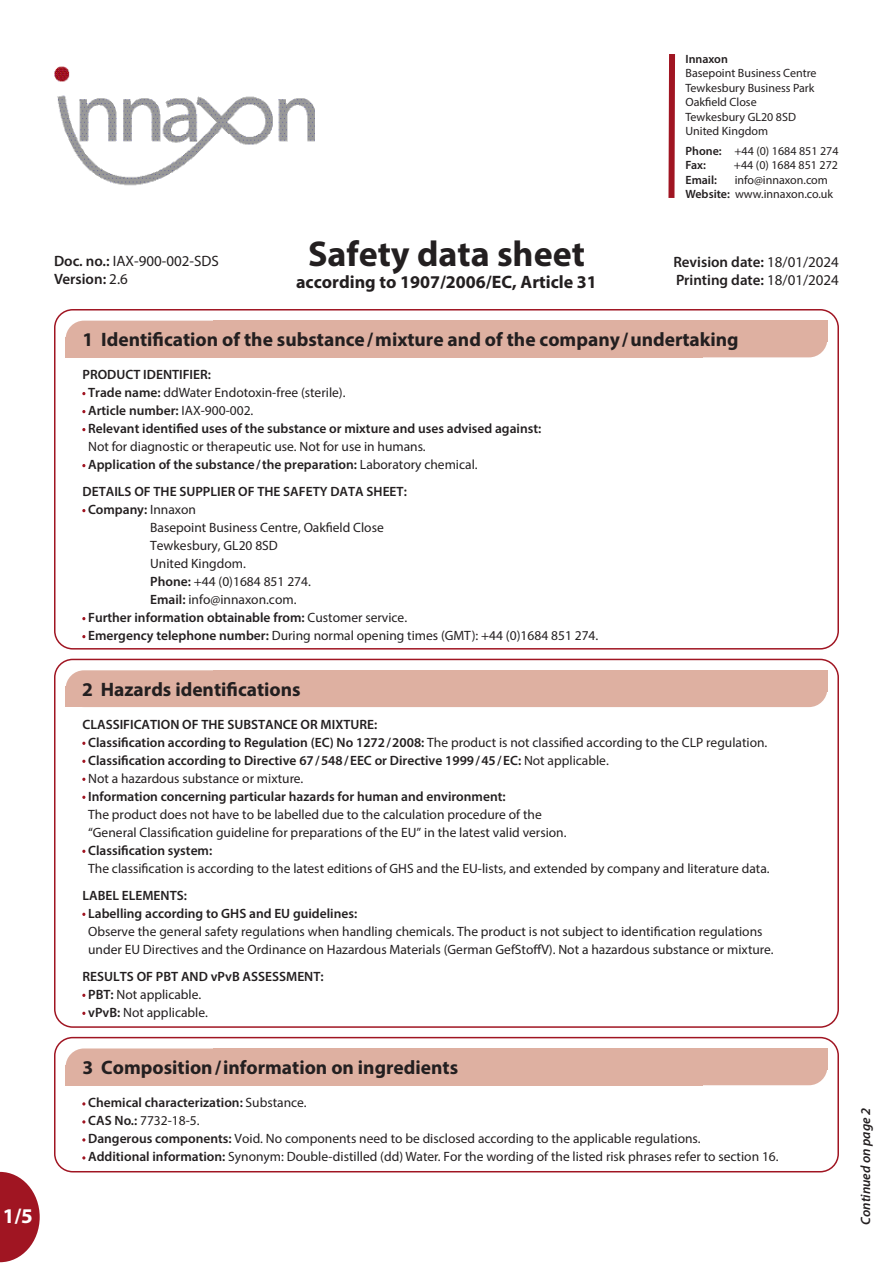
<style>
.page{position:relative;width:893px;height:1263px;background:#fff}
.page>*{position:absolute;margin:0;border:0;box-sizing:border-box;transform-origin:0 0}
.t1{font:700 36px "Myriad Pro";color:#231f20}
.t2{font:700 21px "Myriad Pro";color:#fff}
.t3{font:700 19.5px "Myriad Pro";color:#231f20}
.t4{font:700 18px "Myriad Pro";color:#231f20}
.t5{font:600 15px/18px "Myriad Pro";color:#231f20}
.t6{font:15px/18px "Myriad Pro";color:#231f20}
.t7{font:13.5px/18px "Myriad Pro";color:#231f20}
.t8{font:600 13.5px/18px "Myriad Pro";color:#231f20}
.t9{font:italic 600 13.5px "Myriad Pro";color:#231f20}
.t10{font:12px/14.4px "Myriad Pro";color:#231f20}
.t11{font:600 12px "Myriad Pro";color:#231f20}
.s1{font-weight:600}
.s2{font-weight:400}
.s3{color:#a01522}
.s4{font-weight:400;color:#a01522}
</style>
<div class="page">
<img style="left:54px;top:67px;width:261px;height:118px">
<svg style="left:668px;top:54px;width:8px;height:144px"></svg>
<div style="left:54px;top:309px;width:785px;height:340px;border:2px solid #a01522;border-radius:18px"></div>
<div style="left:66px;top:321px;width:761px;height:36px;background:#deb0a1;border-radius:18px"></div>
<div style="left:66px;top:337px;width:637px;height:20px;background:#deb0a1"></div>
<div style="left:54px;top:659px;width:785px;height:369px;border:2px solid #a01522;border-radius:18px"></div>
<div style="left:66px;top:670px;width:761px;height:37px;background:#deb0a1;border-radius:18px"></div>
<div style="left:66px;top:687px;width:637px;height:20px;background:#deb0a1"></div>
<div style="left:54px;top:1037px;width:785px;height:135px;border:2px solid #a01522;border-radius:18px"></div>
<div style="left:66px;top:1048px;width:761px;height:37px;background:#deb0a1;border-radius:18px"></div>
<div style="left:66px;top:1065px;width:637px;height:20px;background:#deb0a1"></div>
<svg style="left:0;top:1172px;width:40px;height:90px"></svg>
<p class="t2" style="left:3px;top:1202px;width:32px">1/5</p>
<p class="t11" style="left:685px;top:51px;width:44px">Innaxon</p>
<p class="t10" style="left:685px;top:66px;width:133px">Basepoint Business Centre<br>Tewkesbury Business Park<br>Oakfield Close<br>Tewkesbury GL20 8SD<br>United Kingdom</p>
<p class="t10" style="left:685px;top:143px;width:155px"><span class="s1">Phone:</span> +44 (0) 1684 851 274<br><span class="s1">Fax:</span></p>
<p class="t10" style="left:734px;top:158px;width:106px">+44 (0) 1684 851 272</p>
<p class="t10" style="left:685px;top:172px;width:149px;text-indent:49px">info@innaxon.com<br><span class="s1">Website:</span> www.innaxon.co.uk</p>
<p class="t11" style="left:685px;top:172px;width:33px">Email:</p>
<h1 class="t1" style="left:308px;top:231px;width:278px">Safety data sheet</h1>
<h3 class="t4" style="left:296px;top:270px;width:302px">according to 1907/2006/EC, Article 31</h3>
<p class="t6" style="left:54px;top:252px;width:166px"><span class="s1">Doc. no.:</span> IAX-900-002-SDS<br><span class="s1">Version:</span> 2.6</p>
<p class="t5" style="left:673px;top:252px;width:167px">Revision date: <span class="s2">18/01/2024<br></span>Printing date: <span class="s2">18/01/2024</span></p>
<p class="t3" style="left:82px;top:327px;width:658px">1 Identification of the substance/mixture and of the company/undertaking</p>
<p class="t8" style="left:82px;top:365px;width:130px">PRODUCT IDENTIFIER:</p>
<p class="t7" style="left:82px;top:383px;width:265px"><span class="s3">·</span> <span class="s1">Trade name:</span> ddWater Endotoxin-free (sterile).</p>
<p class="t8" style="left:82px;top:401px;width:172px"><span class="s4">·</span> Article number: <span class="s2">IAX-900-002.</span></p>
<p class="t8" style="left:88px;top:419px;width:455px;text-indent:-6px"><span class="s4">·</span> Relevant identified uses of the substance or mixture and uses advised against:<br><span class="s2">Not for diagnostic or therapeutic use. Not for use in humans.</span></p>
<p class="t8" style="left:82px;top:455px;width:397px"><span class="s4">·</span> Application of the substance/the preparation: <span class="s2">Laboratory chemical.</span></p>
<p class="t8" style="left:82px;top:482px;width:326px">DETAILS OF THE SUPPLIER OF THE SAFETY DATA SHEET:</p>
<p class="t7" style="left:150px;top:500px;width:235px;text-indent:-68px"><span class="s3">·</span> <span class="s1">Company:</span> Innaxon<br>Basepoint Business Centre, Oakfield Close<br>Tewkesbury, GL20 8SD<br>United Kingdom.<br><span class="s1">Phone:</span> +44 (0)1684 851 274.<br><span class="s1">Email:</span> info@innaxon.com.</p>
<p class="t8" style="left:82px;top:608px;width:326px"><span class="s4">·</span> Further information obtainable from: <span class="s2">Customer service.</span></p>
<p class="t7" style="left:82px;top:626px;width:517px"><span class="s3">·</span> <span class="s1">Emergency telephone number:</span> During normal opening times (GMT): +44 (0)1684 851 274.</p>
<p class="t3" style="left:82px;top:677px;width:220px">2 Hazards identifications</p>
<p class="t8" style="left:82px;top:715px;width:296px">CLASSIFICATION OF THE SUBSTANCE OR MIXTURE:</p>
<p class="t7" style="left:82px;top:733px;width:686px"><span class="s3">·</span> <span class="s1">Classification according to Regulation (EC) No 1272/2008:</span> The product is not classified according to the CLP regulation.</p>
<p class="t8" style="left:82px;top:751px;width:528px"><span class="s4">·</span> Classification according to Directive 67/548/EEC or Directive 1999/45/EC: <span class="s2">Not applicable.</span></p>
<p class="t7" style="left:82px;top:769px;width:222px"><span class="s3">·</span> Not a hazardous substance or mixture.</p>
<p class="t7" style="left:88px;top:787px;width:480px;text-indent:-6px"><span class="s3">·</span> <span class="s1">Information concerning particular hazards for human and environment:<br></span>The product does not have to be labelled due to the calculation procedure of the “General Classification guideline for preparations of the EU” in the latest valid version.</p>
<p class="t7" style="left:88px;top:841px;width:683px;text-indent:-6px"><span class="s3">·</span> <span class="s1">Classification system:<br></span>The classification is according to the latest editions of GHS and the EU-lists, and extended by company and literature data.</p>
<p class="t8" style="left:82px;top:886px;width:106px">LABEL ELEMENTS:</p>
<p class="t7" style="left:88px;top:904px;width:687px;text-indent:-6px"><span class="s3">·</span> <span class="s1">Labelling according to GHS and EU guidelines:<br></span>Observe the general safety regulations when handling chemicals. The product is not subject to identification regulations under EU Directives and the Ordinance on Hazardous Materials (German GefStoffV). Not a hazardous substance or mixture.</p>
<p class="t8" style="left:82px;top:967px;width:243px">RESULTS OF PBT AND vPvB ASSESSMENT:</p>
<p class="t7" style="left:82px;top:985px;width:120px"><span class="s3">·</span> <span class="s1">PBT:</span> Not applicable.</p>
<p class="t7" style="left:82px;top:1003px;width:127px"><span class="s3">·</span> <span class="s1">vPvB:</span> Not applicable.</p>
<p class="t3" style="left:82px;top:1055px;width:377px">3 Composition/information on ingredients</p>
<p class="t8" style="left:82px;top:1093px;width:226px"><span class="s4">·</span> Chemical characterization: <span class="s2">Substance.</span></p>
<p class="t7" style="left:82px;top:1112px;width:119px"><span class="s3">·</span> <span class="s1">CAS No.:</span> 7732-18-5.</p>
<p class="t7" style="left:82px;top:1130px;width:620px"><span class="s3">·</span> <span class="s1">Dangerous components:</span> Void. No components need to be disclosed according to the applicable regulations.</p>
<p class="t7" style="left:82px;top:1148px;width:698px"><span class="s3">·</span> <span class="s1">Additional information:</span> Synonym: Double-distilled (dd) Water. For the wording of the listed risk phrases refer to section 16.</p>
<p class="t9" style="left:857px;top:1225px;width:118px;rotate:-90deg">Continued on page 2</p>
</div>
